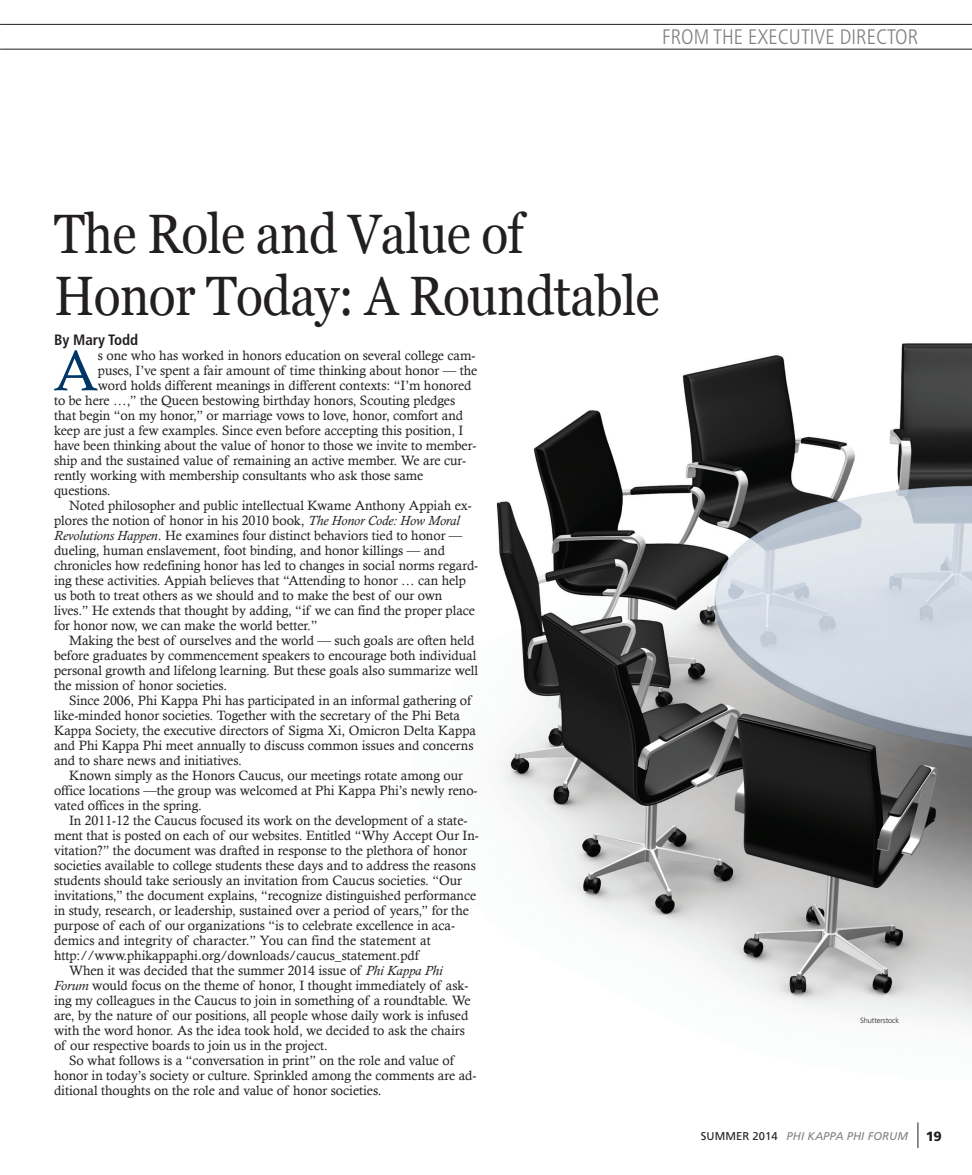
<style>
.page{position:relative;width:972px;height:1175px;background:#fff}
.page>*{position:absolute;margin:0;border:0;box-sizing:border-box;transform-origin:0 0}
.First_Paragraph_NEW{font:57.15px "Calisto";color:#003667}
.Headline_NEW{font:55.5px/61.8px "Georgia";letter-spacing:-.015em;color:#231f20;scale:.9 1}
.t1{font:300 condensed 21px "Frutiger";color:#808285}
.Byline_NEW{font:700 condensed 15px "Frutiger";color:#231f20}
.Main_Body_Text_NEW{font:13.5px/15px "Calisto";letter-spacing:-.005em;color:#231f20}
.First_Paragraph_NEW-2{font:13.5px "Calisto";letter-spacing:-.005em;color:#231f20}
.t2{font:900 13.35px "Frutiger";color:#231f20}
.t3{font:italic 11.25px "Frutiger";letter-spacing:.005em;color:#808285}
.Photo_Credit{font:300 7.5px "Frutiger";letter-spacing:-.01em;color:#231f20}
.s1{font-style:italic}
.s2{font-style:normal;color:#231f20}
</style>
<div class="page">
<svg style="left:918px;top:1122px;width:1px;height:26px"></svg>
<img style="left:496px;top:343px;width:476px;height:683px">
<hr style="left:0;top:49px;width:972px;height:1px;background:#231f20">
<hr style="left:0;top:24px;width:972px;height:1px;background:#231f20">
<p class="t1" style="left:662px;top:25px;width:258px">FROM THE EXECUTIVE DIRECTOR</p>
<p class="Headline_NEW" style="left:54px;top:201px;width:675px">The Role and Value of<br>Honor Today: A Roundtable</p>
<p class="Byline_NEW" style="left:54px;top:331px;width:86px">By Mary Todd</p>
<p class="First_Paragraph_NEW" style="left:54px;top:337px;width:46px">A</p>
<p class="First_Paragraph_NEW-2" style="left:98px;top:348px;width:379px">s one who has worked in honors education on several college cam-</p>
<p class="First_Paragraph_NEW-2" style="left:98px;top:363px;width:381px">puses, I’ve spent a fair amount of time thinking about honor — the</p>
<p class="First_Paragraph_NEW-2" style="left:98px;top:378px;width:375px">word holds different meanings in different contexts: “I’m honored</p>
<p class="First_Paragraph_NEW-2" style="left:54px;top:393px;width:403px">to be here …,” the Queen bestowing birthday honors, Scouting pledges</p>
<p class="First_Paragraph_NEW-2" style="left:54px;top:408px;width:411px">that begin “on my honor,” or marriage vows to love, honor, comfort and</p>
<p class="First_Paragraph_NEW-2" style="left:54px;top:423px;width:411px">keep are just a few examples. Since even before accepting this position, I</p>
<p class="First_Paragraph_NEW-2" style="left:54px;top:438px;width:424px">have been thinking about the value of honor to those we invite to member-</p>
<p class="First_Paragraph_NEW-2" style="left:54px;top:453px;width:414px">ship and the sustained value of remaining an active member. We are cur-</p>
<p class="First_Paragraph_NEW-2" style="left:54px;top:468px;width:371px">rently working with membership consultants who ask those same</p>
<p class="First_Paragraph_NEW-2" style="left:54px;top:483px;width:58px">questions.</p>
<p class="Main_Body_Text_NEW" style="left:54px;top:498px;width:426px;text-indent:15px">Noted philosopher and public intellectual Kwame Anthony Appiah ex&shy;plores the notion of honor in his 2010 book, <span class="s1">The Honor Code: How Moral Revolutions Happen</span>. He examines four distinct behaviors tied to honor — dueling, human enslavement, foot binding, and honor killings — and chronicles how redefining honor has led to changes in social norms regard&shy;ing these activities. Appiah believes that “Attending to honor … can help us both to treat others as we should and to make the best of our own lives.” He extends that thought by adding, “if we can find the proper place for honor now, we can make the world better.”</p>
<p class="Main_Body_Text_NEW" style="left:54px;top:633px;width:426px;text-indent:15px">Making the best of ourselves and the world — such goals are often held before graduates by commencement speakers to encourage both individual personal growth and lifelong learning. But these goals also summarize well the mission of honor societies.</p>
<p class="Main_Body_Text_NEW" style="left:54px;top:693px;width:424px;text-indent:15px">Since 2006, Phi Kappa Phi has participated in an informal gathering of like-minded honor societies. Together with the secretary of the Phi Beta Kappa Society, the executive directors of Sigma Xi, Omicron Delta Kappa and Phi Kappa Phi meet annually to discuss common issues and concerns and to share news and initiatives.</p>
<p class="Main_Body_Text_NEW" style="left:54px;top:768px;width:425px;text-indent:15px">Known simply as the Honors Caucus, our meetings rotate among our office locations —the group was welcomed at Phi Kappa Phi’s newly reno&shy;vated offices in the spring.</p>
<p class="Main_Body_Text_NEW" style="left:54px;top:813px;width:426px;text-indent:15px">In 2011-12 the Caucus focused its work on the development of a state&shy;ment that is posted on each of our websites. Entitled “Why Accept Our In&shy;vitation?” the document was drafted in response to the plethora of honor societies available to college students these days and to address the reasons students should take seriously an invitation from Caucus societies. “Our invitations,” the document explains, “recognize distinguished performance in study, research, or leadership, sustained over a period of years,” for the purpose of each of our organizations “is to celebrate excellence in aca&shy;demics and integrity of character.” You can find the statement at http://www.phikappaphi.org/downloads/caucus_statement.pdf</p>
<p class="Main_Body_Text_NEW" style="left:54px;top:963px;width:418px;text-indent:15px">When it was decided that the summer 2014 issue of <span class="s1">Phi Kappa Phi Forum</span> would focus on the theme of honor, I thought immediately of ask&shy;ing my colleagues in the Caucus to join in something of a roundtable. We are, by the nature of our positions, all people whose daily work is infused with the word honor. As the idea took hold, we decided to ask the chairs of our respective boards to join us in the project.</p>
<p class="Main_Body_Text_NEW" style="left:54px;top:1053px;width:424px;text-indent:15px">So what follows is a “conversation in print” on the role and value of honor in today’s society or culture. Sprinkled among the comments are ad&shy;ditional thoughts on the role and value of honor societies.</p>
<p class="Photo_Credit" style="left:860px;top:1016px;width:41px">Shutterstock</p>
<p class="t3" style="left:701px;top:1129px;width:209px"><span class="s2">SUMMER 2014</span> PHI KAPPA PHI FORUM</p>
<p class="t2" style="left:926px;top:1127px;width:18px">19</p>
</div>
